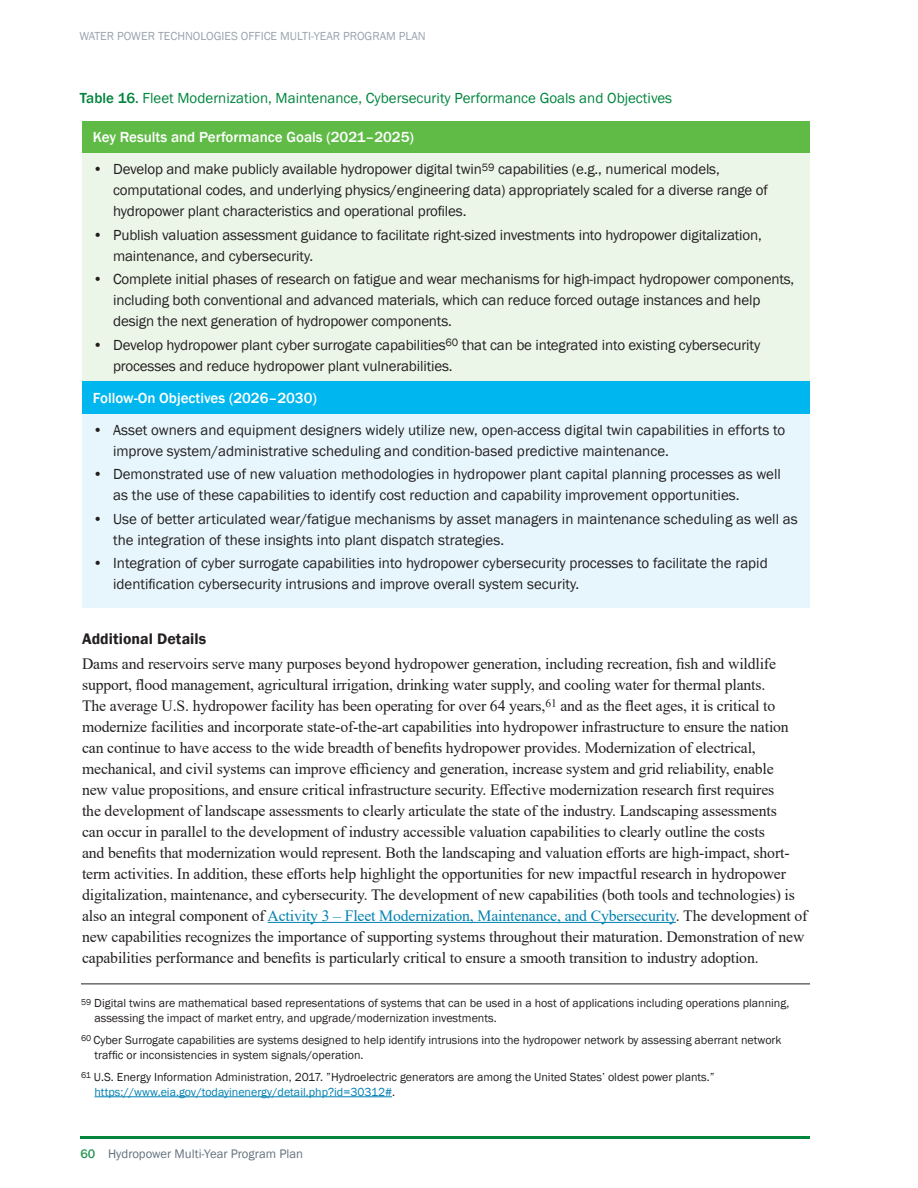
<style>
.page{position:relative;width:918px;height:1188px;background:#fff}
.page>*{position:absolute;margin:0;border:0;box-sizing:border-box;transform-origin:0 0}
.body_text{font:15.75px/21px "Times New Roman";letter-spacing:-.01em;color:#231f20}
.t1{font:600 15.75px "Franklin Gothic";letter-spacing:.005em;color:#231f20}
.t2{font:15px/21px "Franklin Gothic";letter-spacing:-.01em;color:#231f20}
.t3{font:15px "Franklin Gothic";color:#00853d}
.table_body{font:500 15px "Franklin Gothic";color:#fff}
.t4{font:12.75px "Franklin Gothic";color:#63717d}
.footnotes{font:12px/15px "Franklin Gothic";color:#231f20}
.t5{font:12px "Franklin Gothic";color:#9ba4af}
.s1{font-weight:500}
.s2{color:#0081b2}
.s3{font-weight:500;color:#2d9657}
</style>
<div class="page">
<hr style="left:80px;top:1137px;width:730px;height:2px;background:#00853d">
<div style="left:82px;top:121px;width:728px;height:32px;background:#60bb46"></div>
<div style="left:82px;top:153px;width:728px;height:228px;background:#ecf6e8"></div>
<div style="left:82px;top:381px;width:728px;height:33px;background:#00b6ef"></div>
<div style="left:82px;top:414px;width:728px;height:194px;background:#e7f6fd"></div>
<hr style="left:268px;top:922px;width:408px;height:1px;background:#0081b2">
<hr style="left:94px;top:1097px;width:298px;height:1px;background:#0081b2">
<hr style="left:81px;top:984px;width:729px;height:1px;background:#231f20">
<p class="t5" style="left:79px;top:29px;width:348px">WATER POWER TECHNOLOGIES OFFICE MULTI-YEAR PROGRAM PLAN</p>
<p class="t3" style="left:80px;top:89px;width:594px"><span class="s1">Table 16.</span> Fleet Modernization, Maintenance, Cybersecurity Performance Goals and Objectives</p>
<p class="table_body" style="left:93px;top:128px;width:323px">Key Results and Performance Goals (2021–2025)</p>
<p class="t2" style="left:113px;top:159px;width:656px;text-indent:-20px">• Develop and make publicly available hydropower digital twin<sup>59</sup> capabilities (e.g., numerical models, computational codes, and underlying physics/engineering data) appropriately scaled for a diverse range of hydropower plant characteristics and operational profiles.</p>
<p class="t2" style="left:113px;top:225px;width:650px;text-indent:-20px">• Publish valuation assessment guidance to facilitate right-sized investments into hydropower digitalization, maintenance, and cybersecurity.</p>
<p class="t2" style="left:113px;top:269px;width:683px;text-indent:-20px">• Complete initial phases of research on fatigue and wear mechanisms for high-impact hydropower components, including both conventional and advanced materials, which can reduce forced outage instances and help design the next generation of hydropower components.</p>
<p class="t2" style="left:113px;top:334px;width:649px;text-indent:-20px">• Develop hydropower plant cyber surrogate capabilities<sup>60</sup> that can be integrated into existing cybersecurity processes and reduce hydropower plant vulnerabilities.</p>
<p class="table_body" style="left:93px;top:388px;width:226px">Follow-On Objectives (2026–2030)</p>
<p class="t2" style="left:113px;top:420px;width:674px;text-indent:-20px">• Asset owners and equipment designers widely utilize new, open-access digital twin capabilities in efforts to improve system/administrative scheduling and condition-based predictive maintenance.</p>
<p class="t2" style="left:113px;top:464px;width:669px;text-indent:-20px">• Demonstrated use of new valuation methodologies in hydropower plant capital planning processes as well as the use of these capabilities to identify cost reduction and capability improvement opportunities.</p>
<p class="t2" style="left:113px;top:509px;width:686px;text-indent:-20px">• Use of better articulated wear/fatigue mechanisms by asset managers in maintenance scheduling as well as the integration of these insights into plant dispatch strategies.</p>
<p class="t2" style="left:113px;top:553px;width:656px;text-indent:-20px">• Integration of cyber surrogate capabilities into hydropower cybersecurity processes to facilitate the rapid identification cybersecurity intrusions and improve overall system security.</p>
<h3 class="t1" style="left:82px;top:629px;width:126px">Additional Details</h3>
<p class="body_text" style="left:82px;top:652px;width:727px">Dams and reservoirs serve many purposes beyond hydropower generation, including recreation, fish and wildlife support, flood management, agricultural irrigation, drinking water supply, and cooling water for thermal plants.<br>The average U.S. hydropower facility has been operating for over 64 years,<sup>61</sup> and as the fleet ages, it is critical to modernize facilities and incorporate state-of-the-art capabilities into hydropower infrastructure to ensure the nation can continue to have access to the wide breadth of benefits hydropower provides. Modernization of electrical, mechanical, and civil systems can improve efficiency and generation, increase system and grid reliability, enable<br>new value propositions, and ensure critical infrastructure security. Effective modernization research first requires<br>the development of landscape assessments to clearly articulate the state of the industry. Landscaping assessments<br>can occur in parallel to the development of industry accessible valuation capabilities to clearly outline the costs<br>and benefits that modernization would represent. Both the landscaping and valuation efforts are high-impact, short&shy;term activities. In addition, these efforts help highlight the opportunities for new impactful research in hydropower digitalization, maintenance, and cybersecurity. The development of new capabilities (both tools and technologies) is also an integral component of <span class="s2">Activity 3 – Fleet Modernization, Maintenance, and Cybersecurity</span>. The development of new capabilities recognizes the importance of supporting systems throughout their maturation. Demonstration of new capabilities performance and benefits is particularly critical to ensure a smooth transition to industry adoption.</p>
<p class="footnotes" style="left:94px;top:996px;width:696px;text-indent:-14px"><sup>59</sup> Digital twins are mathematical based representations of systems that can be used in a host of applications including operations planning, assessing the impact of market entry, and upgrade/modernization investments.</p>
<p class="footnotes" style="left:94px;top:1033px;width:688px;text-indent:-14px"><sup>60</sup> Cyber Surrogate capabilities are systems designed to help identify intrusions into the hydropower network by assessing aberrant network traffic or inconsistencies in system signals/operation.</p>
<p class="footnotes" style="left:94px;top:1070px;width:622px;text-indent:-14px"><sup>61</sup> U.S. Energy Information Administration, 2017. ”Hydroelectric generators are among the United States’ oldest power plants.” <span class="s2">https://www.eia.gov/todayinenergy/detail.php?id=30312#</span>.</p>
<p class="t4" style="left:80px;top:1146px;width:224px"><span class="s3">60</span> Hydropower Multi-Year Program Plan</p>
</div>
